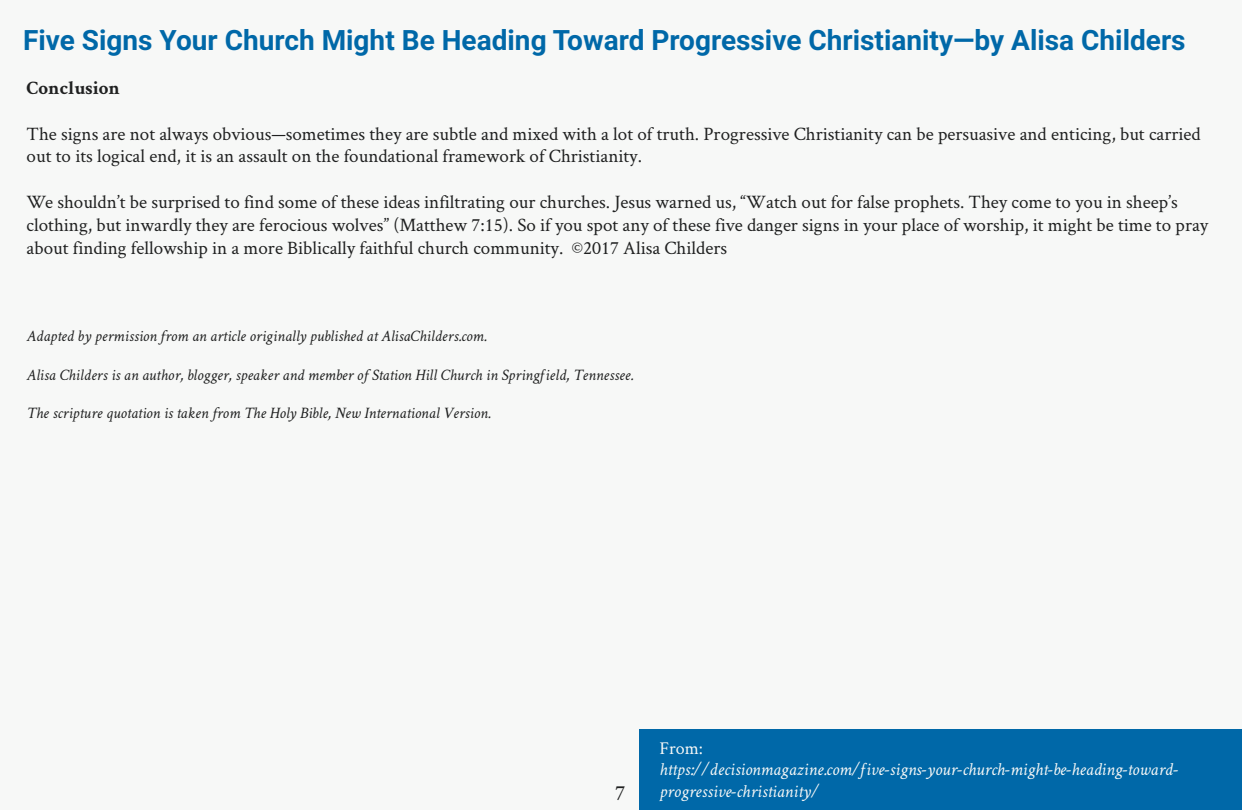
<style>
.page{position:relative;width:1242px;height:810px;background:#fff}
.page>*{position:absolute;margin:0;border:0;box-sizing:border-box;transform-origin:0 0}
.t1{font:700 28px "Roboto";color:#0068a8}
.t2{font:22px "Crimson Text";color:#1f2020}
.t3{font:19px/22.8px "Crimson Text";color:#1f2020}
.t4{font:700 19px "Crimson Text";color:#1f2020}
.t5{font:italic 18px/21.6px "Crimson Text";color:#f7f8f7}
.t6{font:18px "Crimson Text";color:#f7f8f7}
.t7{font:italic 16px "Crimson Text";color:#1f2020}
</style>
<div class="page">
<div style="left:0;top:0;width:1241px;height:809px;background:#f7f8f7"></div>
<div style="left:639px;top:729px;width:602px;height:80px;background:#0068a8"></div>
<h1 class="t1" style="left:23px;top:20px;width:1163px">Five Signs Your Church Might Be Heading Toward Progressive Christianity—by Alisa Childers</h1>
<p class="t4" style="left:27px;top:76px;width:95px">Conclusion</p>
<p class="t3" style="left:27px;top:121px;width:1175px">The signs are not always obvious—sometimes they are subtle and mixed with a lot of truth. Progressive Christianity can be persuasive and enticing, but carried out to its logical end, it is an assault on the foundational framework of Christianity.</p>
<p class="t3" style="left:27px;top:190px;width:1183px">We shouldn’t be surprised to find some of these ideas infiltrating our churches. Jesus warned us, “Watch out for false prophets. They come to you in sheep’s clothing, but inwardly they are ferocious wolves” (Matthew 7:15). So if you spot any of these five danger signs in your place of worship, it might be time to pray about finding fellowship in a more Biblically faithful church community. ©2017 Alisa Childers</p>
<p class="t7" style="left:27px;top:327px;width:461px">Adapted by permission from an article originally published at AlisaChilders.com.</p>
<p class="t7" style="left:27px;top:365px;width:608px">Alisa Childers is an author, blogger, speaker and member of Station Hill Church in Springfield, Tennessee.</p>
<p class="t7" style="left:27px;top:404px;width:465px">The scripture quotation is taken from The Holy Bible, New International Version.</p>
<p class="t2" style="left:615px;top:777px;width:12px">7</p>
<p class="t6" style="left:659px;top:735px;width:45px">From:</p>
<p class="t5" style="left:659px;top:758px;width:520px">https://decisionmagazine.com/five-signs-your-church-might-be-heading-toward&shy;progressive-christianity/</p>
</div>
